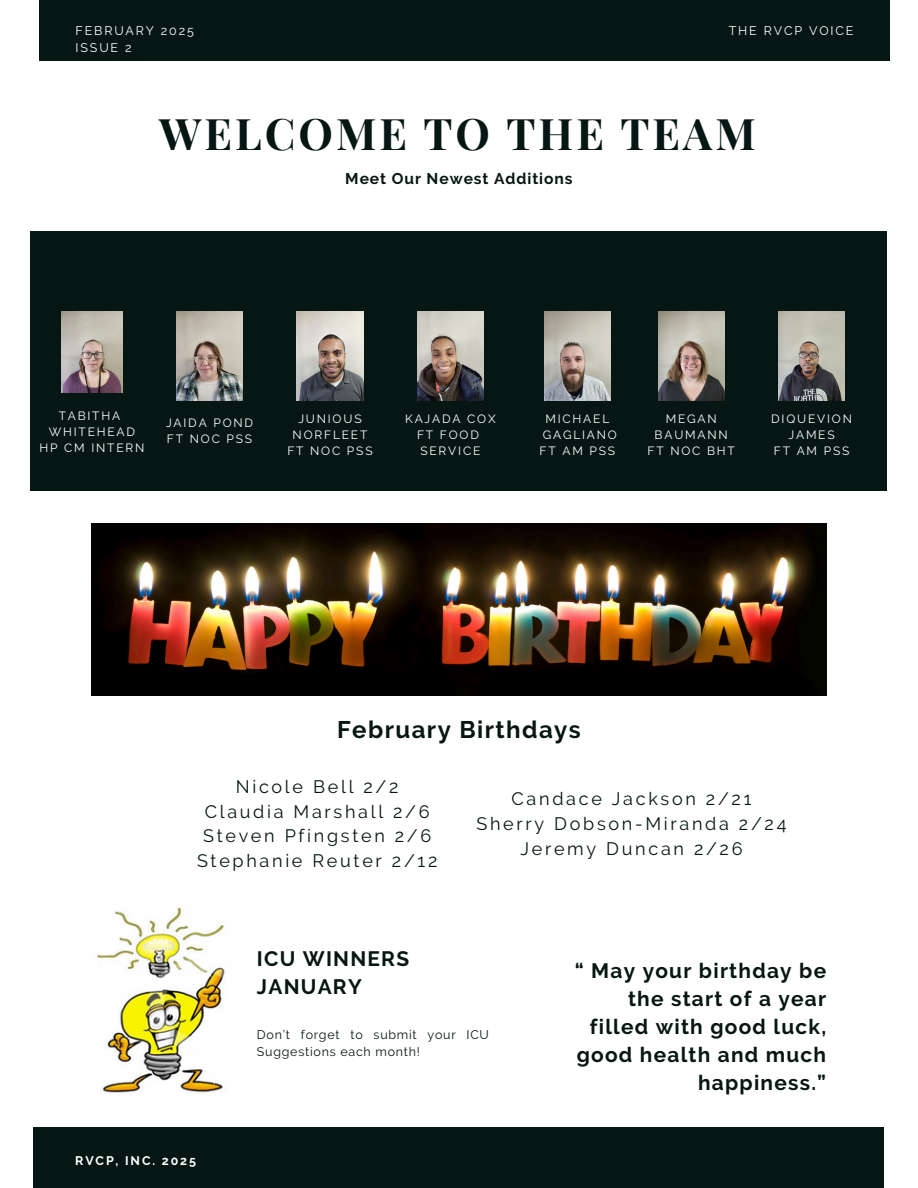
<style>
.page{position:relative;width:918px;height:1188px;background:#fff}
.page>*{position:absolute;margin:0;border:0;box-sizing:border-box;transform-origin:0 0}
.t1{font:700 43.65px "Playfair Display";letter-spacing:.07em;color:#051613}
.t2{font:700 24px "Raleway";letter-spacing:.06em;color:#051613}
.t3{font:700 20.85px/28.2px "Raleway";letter-spacing:.06em;color:#051613;text-align:right}
.t4{font:18px/24.8px "Raleway";letter-spacing:.15em;color:#051613;text-align:center}
.t5{font:700 15.6px "Raleway";letter-spacing:.06em;color:#051613}
.t6{font:12.45px/16.6px "Raleway";letter-spacing:.06em;color:#051613}
.t7{font:12.45px "Raleway";letter-spacing:.15em;color:#fff}
.t8{font:700 12.45px "Raleway";letter-spacing:.15em;color:#fff}
.t9{font:12px/16px "Raleway";letter-spacing:.15em;color:#fff;text-align:center}
</style>
<div class="page">
<div style="left:39px;top:0;width:851px;height:60px;background:#051613"></div>
<div style="left:30px;top:231px;width:857px;height:260px;background:#051613"></div>
<div style="left:33px;top:1128px;width:851px;height:60px;background:#051613"></div>
<img style="left:92px;top:523px;width:734px;height:172px">
<img style="left:96px;top:907px;width:129px;height:186px">
<img style="left:61px;top:312px;width:61px;height:81px">
<img style="left:176px;top:312px;width:67px;height:89px">
<img style="left:297px;top:312px;width:66px;height:89px">
<img style="left:417px;top:312px;width:67px;height:89px">
<img style="left:544px;top:312px;width:67px;height:89px">
<img style="left:658px;top:312px;width:66px;height:89px">
<img style="left:778px;top:312px;width:67px;height:89px">
<p class="t7" style="left:76px;top:23px;width:120px">FEBRUARY 2025</p>
<p class="t7" style="left:76px;top:40px;width:58px">ISSUE 2</p>
<p class="t7" style="left:729px;top:23px;width:126px">THE RVCP VOICE</p>
<p class="t1" style="left:159px;top:103px;width:598px">WELCOME TO THE TEAM</p>
<p class="t5" style="left:345px;top:169px;width:229px">Meet Our Newest Additions</p>
<p class="t9" style="left:59px;top:407px;width:63px">TABITHA</p>
<p class="t9" style="left:49px;top:423px;width:88px">WHITEHEAD</p>
<p class="t9" style="left:39px;top:439px;width:106px">HP CM INTERN</p>
<p class="t9" style="left:166px;top:414px;width:89px">JAIDA POND</p>
<p class="t9" style="left:167px;top:430px;width:87px">FT NOC PSS</p>
<p class="t9" style="left:293px;top:411px;width:76px">JUNIOUS<br>NORFLEET</p>
<p class="t9" style="left:287px;top:443px;width:87px">FT NOC PSS</p>
<p class="t9" style="left:405px;top:411px;width:92px">KAJADA COX</p>
<p class="t9" style="left:417px;top:427px;width:63px">FT FOOD</p>
<p class="t9" style="left:420px;top:443px;width:61px">SERVICE</p>
<p class="t9" style="left:546px;top:411px;width:65px">MICHAEL</p>
<p class="t9" style="left:543px;top:427px;width:76px">GAGLIANO</p>
<p class="t9" style="left:540px;top:443px;width:77px">FT AM PSS</p>
<p class="t9" style="left:655px;top:411px;width:75px">MEGAN<br>BAUMANN</p>
<p class="t9" style="left:648px;top:443px;width:89px">FT NOC BHT</p>
<p class="t9" style="left:771px;top:411px;width:82px">DIQUEVION<br>JAMES</p>
<p class="t9" style="left:774px;top:443px;width:77px">FT AM PSS</p>
<p class="t2" style="left:337px;top:716px;width:245px">February Birthdays</p>
<p class="t4" style="left:197px;top:774px;width:242px">Nicole Bell 2/2<br>Claudia Marshall 2/6<br>Steven Pfingsten 2/6<br>Stephanie Reuter 2/12</p>
<p class="t4" style="left:476px;top:786px;width:312px">Candace Jackson 2/21<br>Sherry Dobson-Miranda 2/24<br>Jeremy Duncan 2/26</p>
<p class="t3" style="left:257px;top:945px;width:154px;text-align:left">ICU WINNERS<br>JANUARY</p>
<p class="t6" style="left:257px;top:1026px;width:234px">Don’t forget to submit your ICU<br>Suggestions each month!</p>
<h1 class="t3" style="left:575px;top:956px;width:253px">“ May your birthday be the start of a year filled with good luck, good health and much happiness.”</h1>
<h6 class="t8" style="left:75px;top:1154px;width:122px">RVCP, INC. 2025</h6>
</div>
